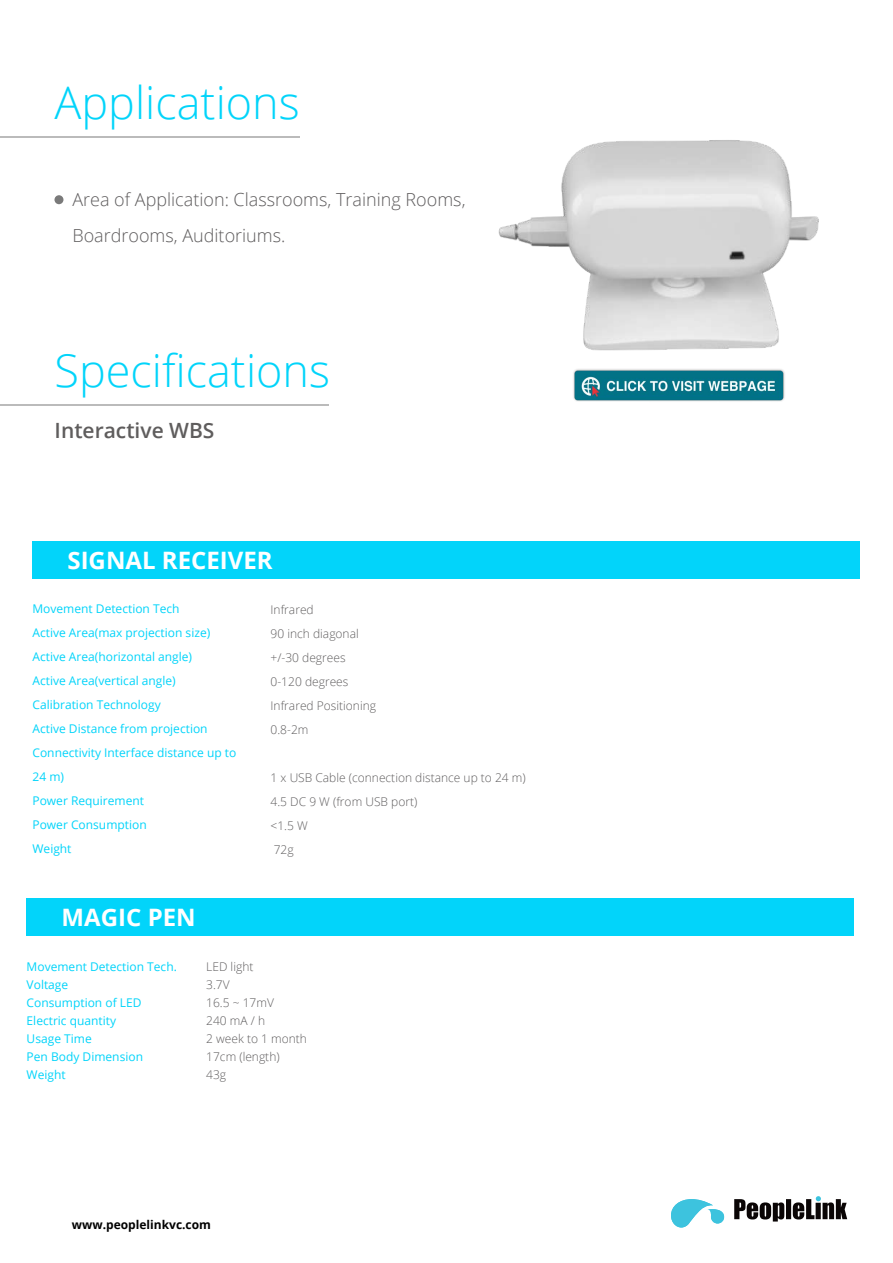
<style>
.page{position:relative;width:893px;height:1263px;background:#fff}
.page>*{position:absolute;margin:0;border:0;box-sizing:border-box;transform-origin:0 0}
.t1{font:300 45px "Open Sans";color:#02d4fa}
.t2{font:700 24px "Open Sans";color:#fff}
.t3{font:600 21px "Open Sans";color:#5f5d5d}
.t4{font:300 18px/36px "Open Sans";color:#5f5d5e}
.t5{font:12px/24px "Open Sans";color:#02d4fa}
.t6{font:300 12px/24px "Open Sans";color:#5f5d5e}
.t7{font:700 12px "Open Sans";color:#000}
</style>
<div class="page">
<svg style="left:54px;top:195px;width:9px;height:9px"></svg>
<hr style="left:0;top:404px;width:329px;height:1px;background:#bbb">
<svg style="left:671px;top:1199px;width:53px;height:28px"></svg>
<svg style="left:734px;top:1196px;width:113px;height:25px"></svg>
<hr style="left:0;top:136px;width:299px;height:2px;background:#bbb">
<div style="left:32px;top:542px;width:827px;height:37px;background:#02d4fa"></div>
<img style="left:498px;top:140px;width:321px;height:211px">
<div style="left:27px;top:898px;width:826px;height:37px;background:#02d4fa"></div>
<img style="left:573px;top:369px;width:212px;height:33px">
<h1 class="t1" style="left:54px;top:72px;width:247px">Applications</h1>
<h3 class="t4" style="left:72px;top:181px;width:395px">Area of Application: Classrooms, Training Rooms,<br>Boardrooms, Auditoriums.</h3>
<h1 class="t1" style="left:54px;top:340px;width:277px">Specifications</h1>
<h3 class="t3" style="left:55px;top:416px;width:161px">Interactive WBS</h3>
<h2 class="t2" style="left:67px;top:544px;width:207px">SIGNAL RECEIVER</h2>
<p class="t5" style="left:32px;top:597px;width:205px">Movement Detection Tech<br>Active Area(max projection size)<br>Active Area(horizontal angle)<br>Active Area(vertical angle)<br>Calibration Technology<br>Active Distance from projection<br>Connectivity Interface distance up to<br>24 m)<br>Power Requirement<br>Power Consumption<br>Weight</p>
<p class="t6" style="left:271px;top:598px;width:107px">Infrared<br>90 inch diagonal +/-30 degrees<br>0-120 degrees<br>Infrared Positioning<br>0.8-2m</p>
<p class="t6" style="left:271px;top:766px;width:257px">1 x USB Cable (connection distance up to 24 m)<br>4.5 DC 9 W (from USB port)<br>&lt;1.5 W<br>72g</p>
<h2 class="t2" style="left:62px;top:900px;width:136px">MAGIC PEN</h2>
<p class="t5" style="left:27px;top:957px;width:152px;line-height:18px">Movement Detection Tech.<br>Voltage<br>Consumption of LED<br>Electric quantity<br>Usage Time<br>Pen Body Dimension<br>Weight</p>
<p class="t6" style="left:206px;top:957px;width:102px;line-height:18px">LED light<br>3.7V<br>16.5 ~ 17mV<br>240 mA / h<br>2 week to 1 month<br>17cm (length)<br>43g</p>
<p class="t7" style="left:72px;top:1216px;width:141px">www.peoplelinkvc.com</p>
</div>
